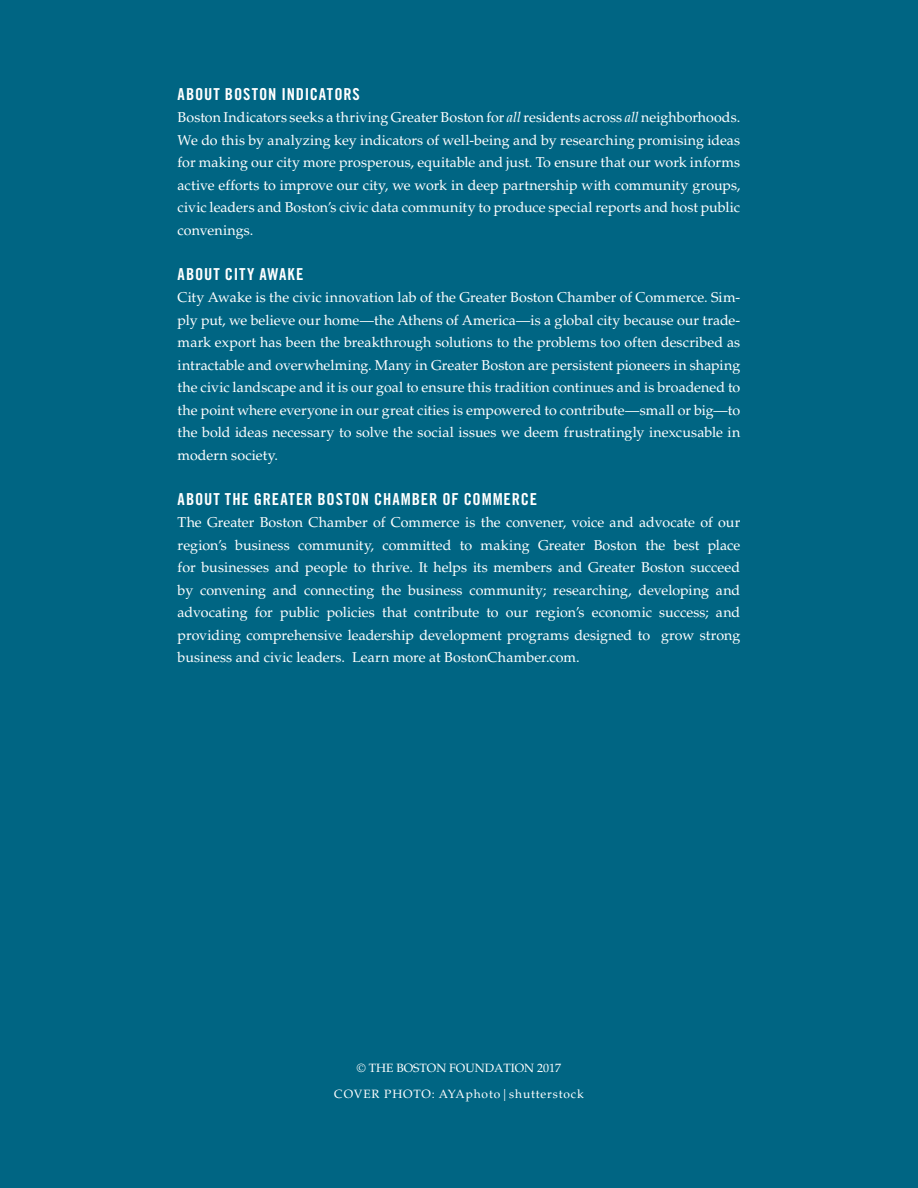
<style>
.page{position:relative;width:918px;height:1188px;background:#006583}
.page>*{position:absolute;margin:0;border:0;box-sizing:border-box;transform-origin:0 0}
.t1{font:16.5px "Trade Gothic Bold Cond Twenty";letter-spacing:.05em;color:#fff}
.t2{font:14.25px/22.5px "Palatino LT Std";letter-spacing:.005em;color:#fff;text-align:justify}
.t3{font:12px/25.5px "Palatino LT Std";letter-spacing:.07em;color:#fff;text-align:center}
.s1{font-style:italic}
</style>
<div class="page">
<p class="t1" style="left:178px;top:84px;width:184px">ABOUT BOSTON INDICATORS</p>
<p class="t2" style="left:178px;top:106px;width:564px">Boston Indicators seeks a thriving Greater Boston for <span class="s1">all</span> residents across <span class="s1">all</span> neighborhoods.<br>We do this by analyzing key indicators of well-being and by researching promising ideas for making our city more prosperous, equitable and just. To ensure that our work informs active efforts to improve our city, we work in deep partnership with community groups, civic leaders and Boston’s civic data community to produce special reports and host public convenings.</p>
<p class="t1" style="left:178px;top:264px;width:127px">ABOUT CITY AWAKE</p>
<p class="t2" style="left:178px;top:286px;width:564px">City Awake is the civic innovation lab of the Greater Boston Chamber of Commerce. Sim&shy;ply put, we believe our home—the Athens of America—is a global city because our trade&shy;mark export has been the breakthrough solutions to the problems too often described as intractable and overwhelming. Many in Greater Boston are persistent pioneers in shaping the civic landscape and it is our goal to ensure this tradition continues and is broadened to the point where everyone in our great cities is empowered to contribute—small or big—to the bold ideas necessary to solve the social issues we deem frustratingly inexcusable in modern society.</p>
<p class="t1" style="left:178px;top:489px;width:361px">ABOUT THE GREATER BOSTON CHAMBER OF COMMERCE</p>
<p class="t2" style="left:178px;top:511px;width:564px">The Greater Boston Chamber of Commerce is the convener, voice and advocate of our region’s business community, committed to making Greater Boston the best place for businesses and people to thrive. It helps its members and Greater Boston succeed by convening and connecting the business community; researching, developing and advocating for public policies that contribute to our region’s economic success; and providing comprehensive leadership development programs designed to grow strong business and civic leaders. Learn more at BostonChamber.com.</p>
<p class="t3" style="left:334px;top:1056px;width:251px">© THE BOSTON FOUNDATION 2017<br>COVER PHOTO: AYAphoto|shutterstock</p>
</div>
